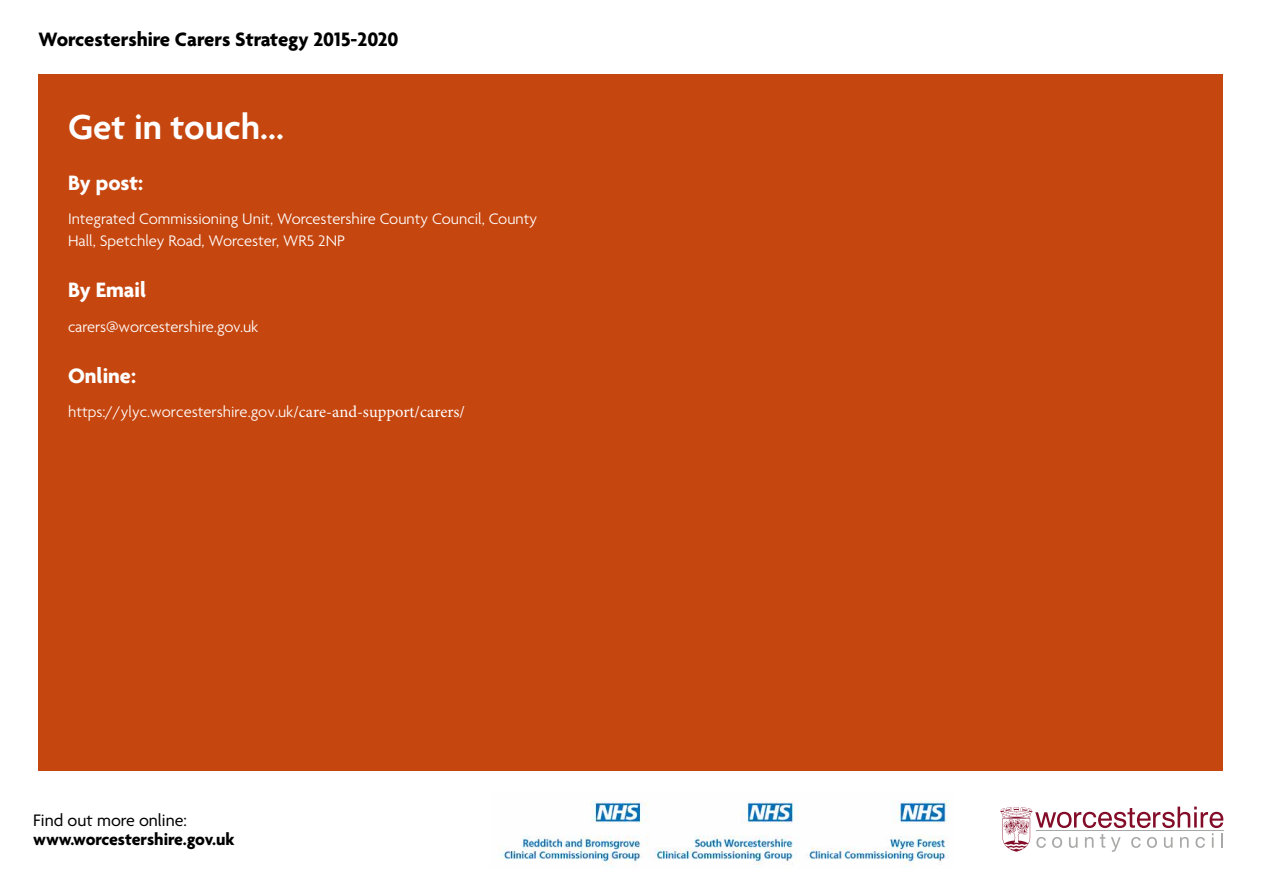
<style>
.page{position:relative;width:1263px;height:893px;background:#fff}
.page>*{position:absolute;margin:0;border:0;box-sizing:border-box;transform-origin:0 0}
.t1{font:600 37.5px "Agenda";color:#fff}
.t2{font:700 22.5px "Agenda";color:#fff}
.t3{font:700 21px "Agenda";color:#000}
.t4{font:700 18px "Agenda";color:#000}
.t5{font:18px "Agenda";color:#000}
.t6{font:300 16.5px/21.8px "Agenda";color:#fff}
.s1{font-family:"Minion Pro";font-weight:400}
</style>
<div class="page">
<div style="left:39px;top:74px;width:1184px;height:696px;background:#c6460f"></div>
<svg style="left:1000px;top:806px;width:223px;height:46px"></svg>
<img style="left:498px;top:800px;width:451px;height:67px">
<p class="t3" style="left:39px;top:26px;width:361px">Worcestershire Carers Strategy 2015-2020</p>
<h1 class="t1" style="left:68px;top:104px;width:217px">Get in touch...</h1>
<h2 class="t2" style="left:68px;top:169px;width:77px">By post:</h2>
<p class="t6" style="left:68px;top:208px;width:471px">Integrated Commissioning Unit, Worcestershire County Council, County<br>Hall, Spetchley Road, Worcester, WR5 2NP</p>
<h2 class="t2" style="left:68px;top:276px;width:80px">By Email</h2>
<p class="t6" style="left:68px;top:315px;width:192px">carers@worcestershire.gov.uk</p>
<h2 class="t2" style="left:68px;top:362px;width:69px">Online:</h2>
<p class="t6" style="left:68px;top:400px;width:399px">https://ylyc.worcestershire.gov.uk<span class="s1">/care-and-support/carers/</span></p>
<p class="t5" style="left:33px;top:809px;width:155px">Find out more online:</p>
<p class="t4" style="left:33px;top:828px;width:203px">www.worcestershire.gov.uk</p>
</div>
